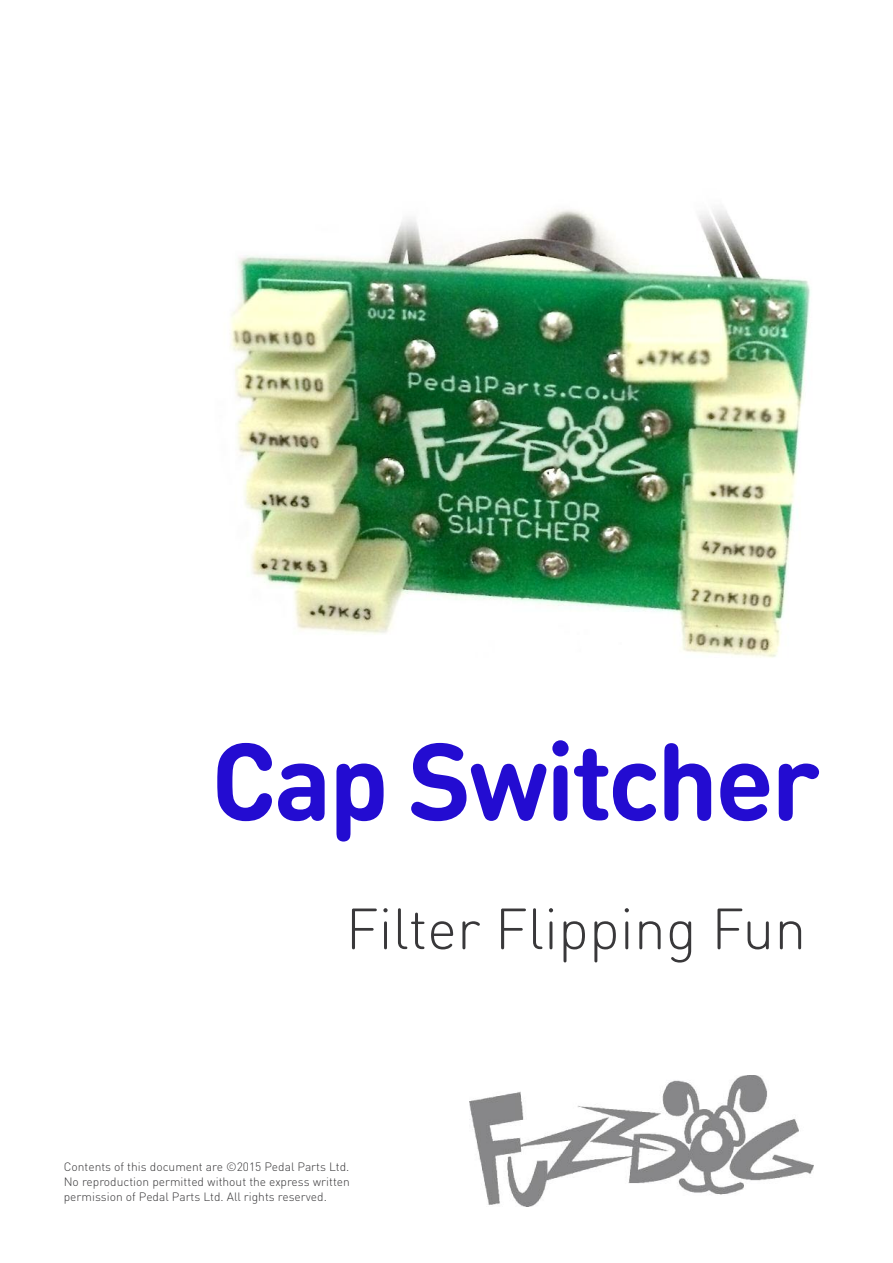
<style>
.page{position:relative;width:893px;height:1263px;background:#fff}
.page>*{position:absolute;margin:0;border:0;box-sizing:border-box;transform-origin:0 0}
.t1{font:700 108px "DIN Round Pro";letter-spacing:-.03em;color:#230cd1}
.t2{font:300 57px "DIN Round Pro";color:#39383a}
.t3{font:300 12px/15px "DIN Round Pro";color:#39383a;text-align:justify}
</style>
<div class="page">
<img style="left:230px;top:209px;width:581px;height:449px">
<img style="left:469px;top:1075px;width:345px;height:131px">
<h1 class="t1" style="left:211px;top:720px;width:611px">Cap Switcher</h1>
<h2 class="t2" style="left:346px;top:896px;width:462px">Filter Flipping Fun</h2>
<p class="t3" style="left:64px;top:1160px;width:288px">Contents of this document are ©2015 Pedal Parts Ltd.<br>No reproduction permitted without the express written permission of Pedal Parts Ltd. All rights reserved.</p>
</div>
